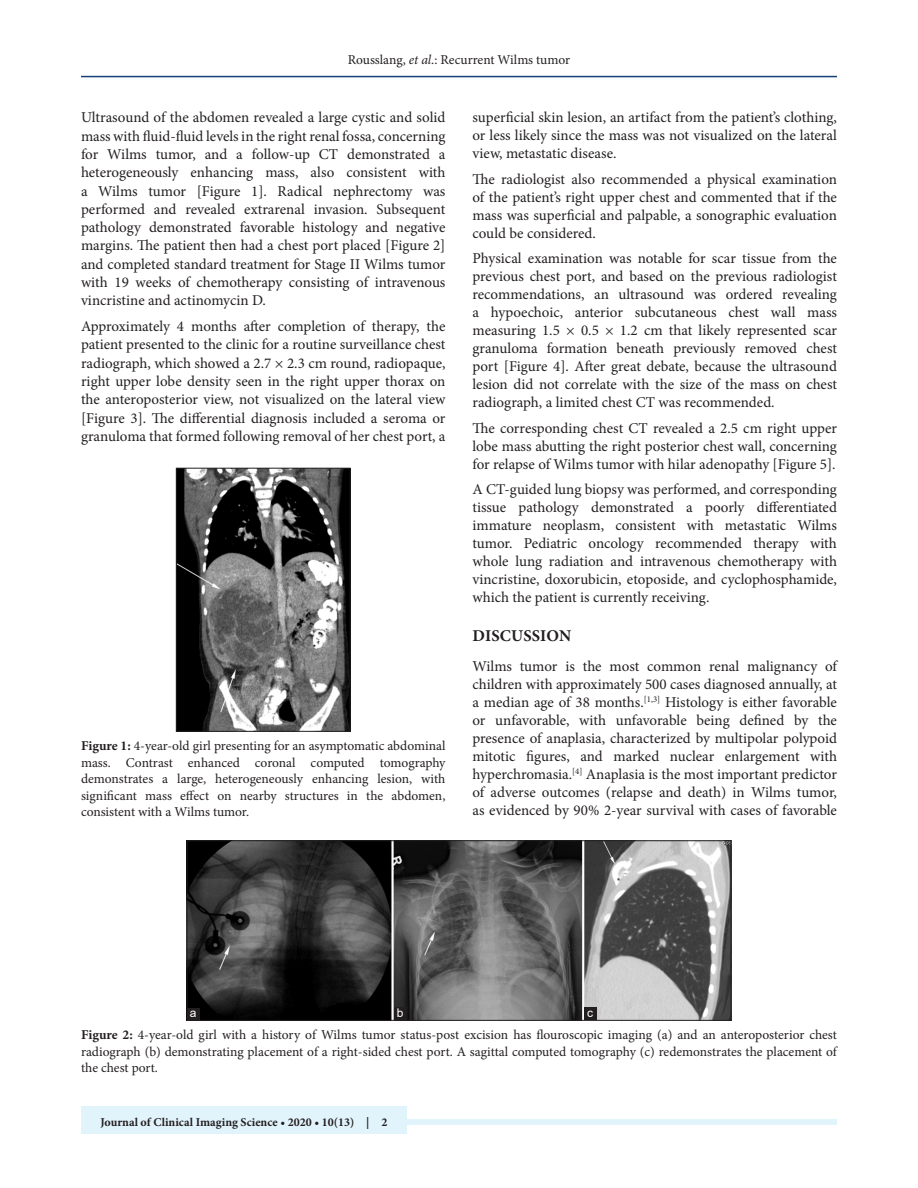
<style>
.page{position:relative;width:918px;height:1188px;background:#fff}
.page>*{position:absolute;margin:0;border:0;box-sizing:border-box;transform-origin:0 0}
.t1{font:700 16.5px "Minion Pro";letter-spacing:.01em;color:#231f20}
.TX{font:15px/18px "Minion Pro";color:#231f20;text-align:justify}
.FGC{font:13.5px/16.5px "Minion Pro";letter-spacing:-.005em;color:#231f20;text-align:justify}
.JF{font:700 12px "Minion Pro";color:#231f20}
.LABEL{font:12px "Arial";color:#fff}
.s1{font-style:italic}
.s2{font-weight:700}
</style>
<div class="page">
<div style="left:81px;top:1119px;width:756px;height:6px;background:#e1f4fc"></div>
<div style="left:81px;top:1106px;width:325px;height:28px;background:#e1f4fc"></div>
<hr style="left:81px;top:76px;width:756px;height:1px;background:#164077">
<img style="left:178px;top:470px;width:170px;height:260px">
<div style="left:176px;top:468px;width:174px;height:264px;border:1px solid #231f20"></div>
<img style="left:189px;top:843px;width:540px;height:176px">
<div style="left:187px;top:841px;width:544px;height:180px;border:1px solid #231f20"></div>
<div style="left:394px;top:1007px;width:13px;height:13px;background:#231f20"></div>
<div style="left:187px;top:1008px;width:13px;height:13px;background:#231f20"></div>
<div style="left:584px;top:1007px;width:13px;height:13px;background:#231f20"></div>
<p class="FGC" style="left:348px;top:51px;width:224px">Rousslang, <span class="s1">et al</span>.: Recurrent Wilms tumor</p>
<p class="TX" style="left:81px;top:108px;width:366px">Ultrasound of the abdomen revealed a large cystic and solid mass with fluid-fluid levels in the right renal fossa, concerning for Wilms tumor, and a follow-up CT demonstrated a heterogeneously enhancing mass, also consistent with a Wilms tumor [Figure 1]. Radical nephrectomy was performed and revealed extrarenal invasion. Subsequent pathology demonstrated favorable histology and negative margins. The patient then had a chest port placed [Figure 2] and completed standard treatment for Stage II Wilms tumor with 19 weeks of chemotherapy consisting of intravenous vincristine and actinomycin D.</p>
<p class="TX" style="left:81px;top:317px;width:366px">Approximately 4 months after completion of therapy, the patient presented to the clinic for a routine surveillance chest radiograph, which showed a 2.7 × 2.3 cm round, radiopaque, right upper lobe density seen in the right upper thorax on the anteroposterior view, not visualized on the lateral view [Figure 3]. The differential diagnosis included a seroma or granuloma that formed following removal of her chest port, a</p>
<p class="FGC" style="left:81px;top:738px;width:366px"><span class="s2">Figure 1:</span> 4-year-old girl presenting for an asymptomatic abdominal mass. Contrast enhanced coronal computed tomography demonstrates a large, heterogeneously enhancing lesion, with significant mass effect on nearby structures in the abdomen, consistent with a Wilms tumor.</p>
<p class="TX" style="left:472px;top:109px;width:366px">superficial skin lesion, an artifact from the patient’s clothing, or less likely since the mass was not visualized on the lateral view, metastatic disease.</p>
<p class="TX" style="left:472px;top:170px;width:366px">The radiologist also recommended a physical examination of the patient’s right upper chest and commented that if the mass was superficial and palpable, a sonographic evaluation could be considered.</p>
<p class="TX" style="left:472px;top:250px;width:366px">Physical examination was notable for scar tissue from the previous chest port, and based on the previous radiologist recommendations, an ultrasound was ordered revealing a hypoechoic, anterior subcutaneous chest wall mass measuring 1.5 × 0.5 × 1.2 cm that likely represented scar granuloma formation beneath previously removed chest port [Figure 4]. After great debate, because the ultrasound lesion did not correlate with the size of the mass on chest radiograph, a limited chest CT was recommended.</p>
<p class="TX" style="left:472px;top:419px;width:366px">The corresponding chest CT revealed a 2.5 cm right upper lobe mass abutting the right posterior chest wall, concerning for relapse of Wilms tumor with hilar adenopathy [Figure 5].</p>
<p class="TX" style="left:472px;top:481px;width:366px">A CT-guided lung biopsy was performed, and corresponding tissue pathology demonstrated a poorly differentiated immature neoplasm, consistent with metastatic Wilms tumor. Pediatric oncology recommended therapy with whole lung radiation and intravenous chemotherapy with vincristine, doxorubicin, etoposide, and cyclophosphamide, which the patient is currently receiving.</p>
<h1 class="t1" style="left:473px;top:624px;width:100px">DISCUSSION</h1>
<p class="TX" style="left:473px;top:658px;width:366px">Wilms tumor is the most common renal malignancy of children with approximately 500 cases diagnosed annually, at a median age of 38 months.<sup>[1,3]</sup> Histology is either favorable or unfavorable, with unfavorable being defined by the presence of anaplasia, characterized by multipolar polypoid mitotic figures, and marked nuclear enlargement with hyperchromasia.<sup>[4]</sup> Anaplasia is the most important predictor of adverse outcomes (relapse and death) in Wilms tumor, as evidenced by 90% 2-year survival with cases of favorable</p>
<p class="LABEL" style="left:190px;top:1005px;width:8px">a</p>
<p class="LABEL" style="left:397px;top:1005px;width:8px">b</p>
<p class="LABEL" style="left:587px;top:1004px;width:7px">c</p>
<p class="FGC" style="left:81px;top:1027px;width:757px"><span class="s2">Figure 2:</span> 4-year-old girl with a history of Wilms tumor status-post excision has flouroscopic imaging (a) and an anteroposterior chest radiograph (b) demonstrating placement of a right-sided chest port. A sagittal computed tomography (c) redemonstrates the placement of the chest port.</p>
<p class="JF" style="left:100px;top:1113px;width:288px">Journal of Clinical Imaging Science • 2020 • 10(13) | 2</p>
</div>
